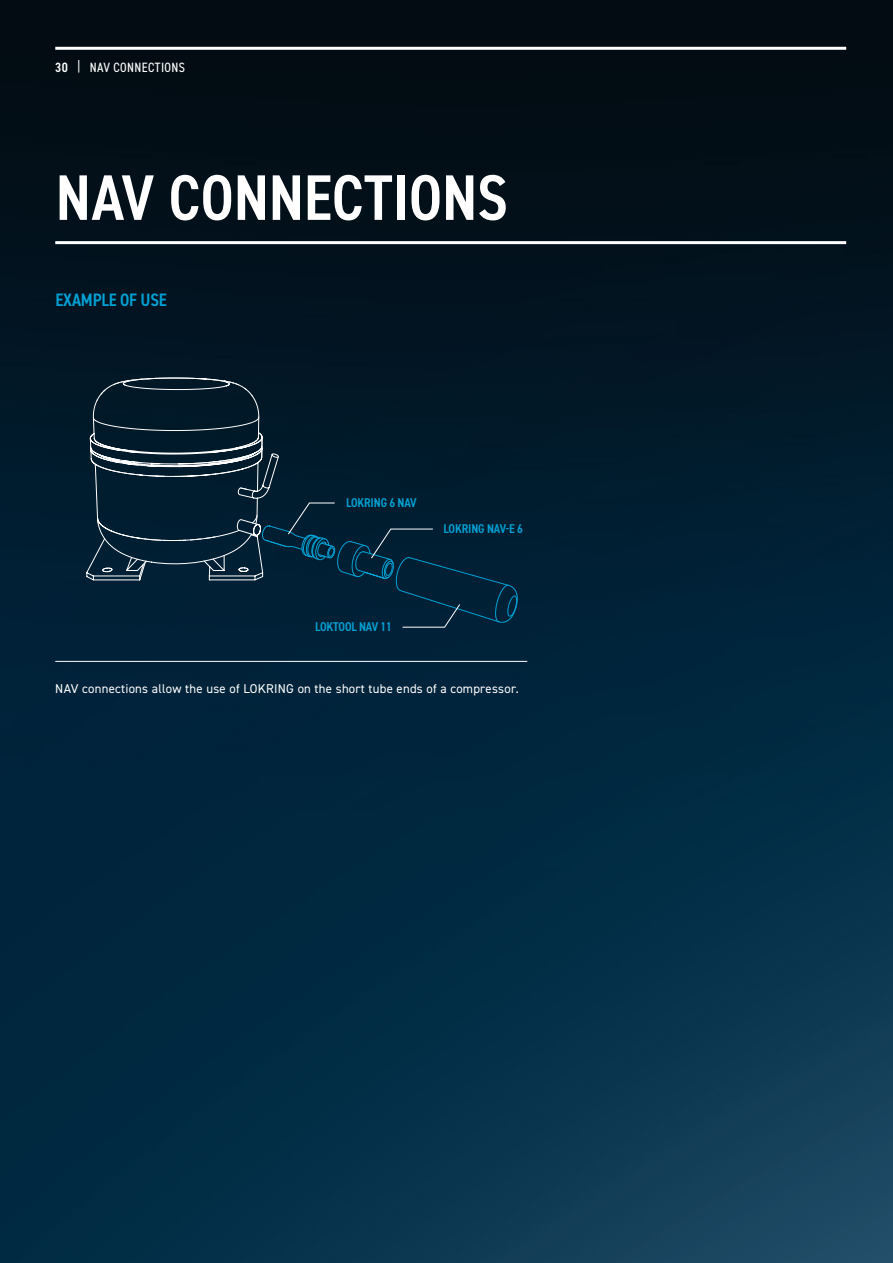
<style>
.page{position:relative;width:893px;height:1263px;background:#fff}
.page>*{position:absolute;margin:0;border:0;box-sizing:border-box;transform-origin:0 0}
.t1{font:600 condensed 64.5px "DIN2014";letter-spacing:-.005em;color:#fff}
.t2{font:600 condensed 18px "DIN2014";letter-spacing:-.01em;color:#00a1d4}
.t3{font:condensed 13.5px "DIN2014";letter-spacing:.03em;color:#fff}
.t4{font:12.75px "DIN2014";letter-spacing:.02em;color:#fff}
.t5{font:600 condensed 12.75px "DIN2014";letter-spacing:-.01em;color:#00a1d4}
.s1{font-weight:600}
</style>
<div class="page">
<img style="left:0;top:0;width:893px;height:1263px">
<hr style="left:55px;top:47px;width:791px;height:3px;background:#fff">
<hr style="left:55px;top:241px;width:791px;height:3px;background:#fff">
<hr style="left:55px;top:661px;width:472px;height:1px;background:#fff">
<svg style="left:86px;top:355px;width:432px;height:273px;background:#082334"></svg>
<p class="t3" style="left:55px;top:59px;width:131px"><span class="s1">30</span> | NAV CONNECTIONS</p>
<h1 class="t1" style="left:55px;top:155px;width:454px">NAV CONNECTIONS</h1>
<h2 class="t2" style="left:55px;top:288px;width:113px">EXAMPLE OF USE</h2>
<p class="t5" style="left:346px;top:494px;width:72px">LOKRING 6 NAV</p>
<p class="t5" style="left:444px;top:520px;width:81px">LOKRING NAV-E 6</p>
<p class="t5" style="left:315px;top:618px;width:78px">LOKTOOL NAV 11</p>
<p class="t4" style="left:55px;top:681px;width:465px">NAV connections allow the use of LOKRING on the short tube ends of a compressor.</p>
</div>
